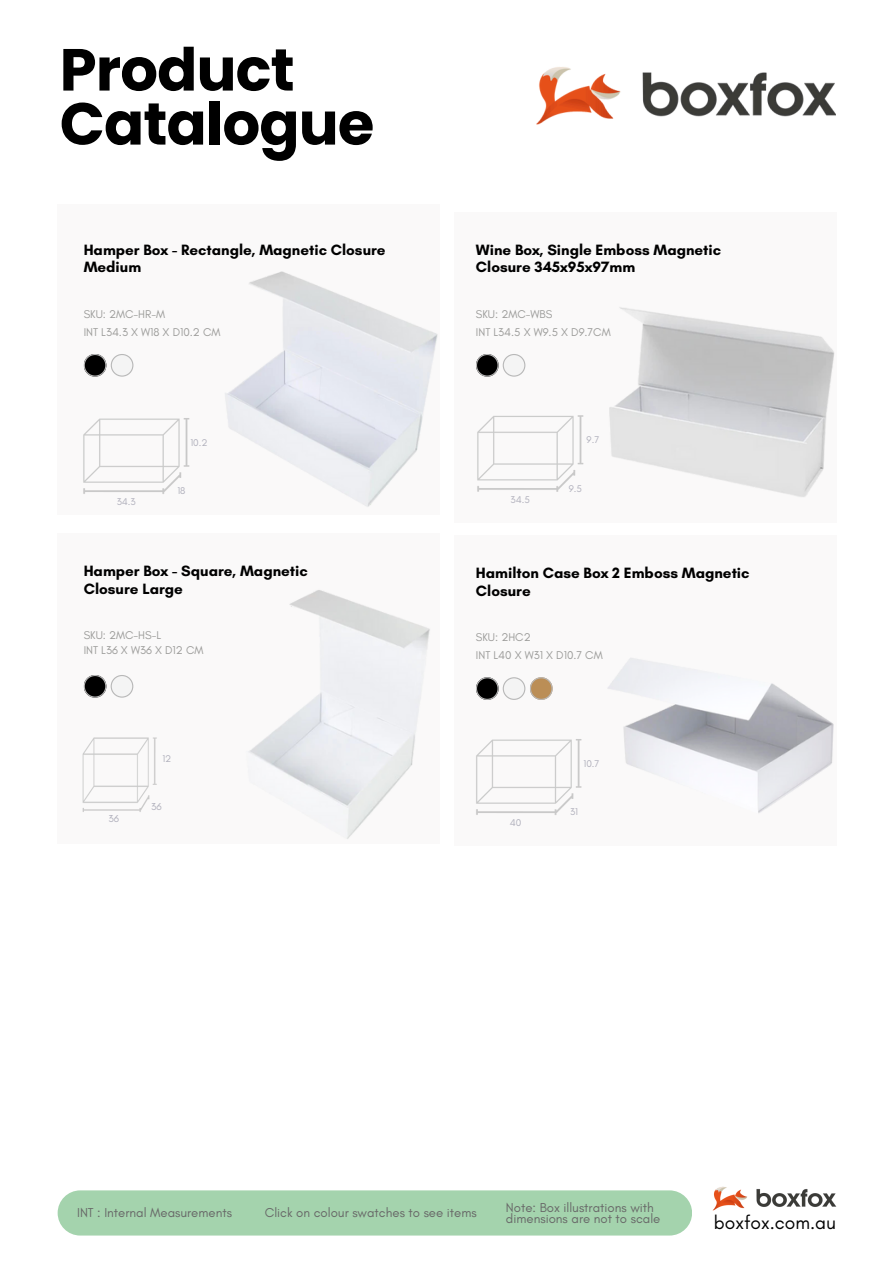
<style>
.page{position:relative;width:894px;height:1264px;background:#fff}
.page>*{position:absolute;margin:0;border:0;box-sizing:border-box;transform-origin:0 0}
.t1{font:700 59.25px/54px "Poppins";letter-spacing:-.015em;color:#000}
.t2{font:19.2px "Glacial Indifference";color:#000}
.t3{font:700 15.15px/18px "Glacial Indifference";color:#000}
.t4{font:13.2px/10.9px "Glacial Indifference";color:#686868}
.t5{font:11.55px "Glacial Indifference";color:#9b9b99}
.t6{font:10.2px "Glacial Indifference";color:#afafbb}
.t7{font:9.9px "Glacial Indifference";color:#afafbb}
</style>
<div class="page">
<img style="left:536px;top:67px;width:299px;height:58px">
<div style="left:58px;top:533px;width:381px;height:310px;background:#faf9f9"></div>
<svg style="left:84px;top:675px;width:49px;height:22px"></svg>
<div style="left:454px;top:212px;width:381px;height:311px;background:#faf9f9"></div>
<img style="left:477px;top:416px;width:83px;height:76px">
<div style="left:58px;top:204px;width:381px;height:311px;background:#faf9f9"></div>
<svg style="left:84px;top:354px;width:49px;height:22px"></svg>
<svg style="left:476px;top:354px;width:49px;height:22px"></svg>
<img style="left:560px;top:307px;width:274px;height:190px">
<img style="left:83px;top:418px;width:107px;height:76px">
<img style="left:82px;top:737px;width:75px;height:75px">
<img style="left:248px;top:590px;width:182px;height:249px">
<div style="left:454px;top:535px;width:381px;height:311px;background:#faf9f9"></div>
<div style="left:476px;top:677px;width:22px;height:23px;background:#9d9d9d;border-radius:50%"></div>
<img style="left:476px;top:739px;width:106px;height:76px">
<img style="left:608px;top:658px;width:226px;height:155px">
<img style="left:225px;top:271px;width:213px;height:236px">
<svg style="left:476px;top:677px;width:76px;height:22px"></svg>
<img style="left:712px;top:1186px;width:124px;height:25px">
<div style="left:58px;top:1190px;width:634px;height:45px;background:#a4d3ad;border-radius:23px"></div>
<p class="t1" style="left:60px;top:43px;width:316px">Product<br>Catalogue</p>
<p class="t3" style="left:84px;top:240px;width:303px">Hamper Box - Rectangle, Magnetic Closure<br>Medium</p>
<p class="t3" style="left:476px;top:240px;width:247px">Wine Box, Single Emboss Magnetic<br>Closure 345x95x97mm</p>
<p class="t5" style="left:84px;top:307px;width:83px">SKU: 2MC-HR-M</p>
<p class="t5" style="left:476px;top:307px;width:78px">SKU: 2MC-WBS</p>
<p class="t5" style="left:84px;top:324px;width:138px">INT L34.3 X W18 X D10.2 CM</p>
<p class="t5" style="left:476px;top:324px;width:136px">INT L34.5 X W9.5 X D9.7CM</p>
<p class="t7" style="left:190px;top:436px;width:19px">10.2</p>
<p class="t7" style="left:586px;top:434px;width:14px">9.7</p>
<h5 class="t7" style="left:177px;top:484px;width:10px">18</h5>
<p class="t7" style="left:568px;top:482px;width:15px">9.5</p>
<h5 class="t7" style="left:117px;top:496px;width:21px">34.3</h5>
<p class="t7" style="left:510px;top:493px;width:21px">34.5</p>
<h5 class="t3" style="left:84px;top:561px;width:225px">Hamper Box - Square, Magnetic<br>Closure Large</h5>
<h5 class="t3" style="left:476px;top:564px;width:275px">Hamilton Case Box 2 Emboss Magnetic<br>Closure</h5>
<h3 class="t5" style="left:84px;top:628px;width:79px">SKU: 2MC-HS-L</h3>
<h3 class="t5" style="left:476px;top:630px;width:56px">SKU: 2HC2</h3>
<h5 class="t5" style="left:84px;top:643px;width:121px">INT L36 X W36 X D12 CM</h5>
<h5 class="t5" style="left:476px;top:648px;width:128px">INT L40 X W31 X D10.7 CM</h5>
<p class="t7" style="left:162px;top:752px;width:10px">12</p>
<h5 class="t7" style="left:583px;top:757px;width:17px">10.7</h5>
<p class="t6" style="left:108px;top:812px;width:12px">36</p>
<p class="t6" style="left:151px;top:800px;width:12px">36</p>
<p class="t7" style="left:509px;top:816px;width:13px">40</p>
<p class="t7" style="left:570px;top:805px;width:10px">31</p>
<p class="t4" style="left:77px;top:1207px;width:156px">INT : Internal Measurements</p>
<p class="t4" style="left:265px;top:1207px;width:213px">Click on colour swatches to see items</p>
<p class="t4" style="left:506px;top:1201px;width:156px">Note: Box illustrations with dimensions are not to scale</p>
<h4 class="t2" style="left:713px;top:1211px;width:124px">boxfox.com.au</h4>
</div>
